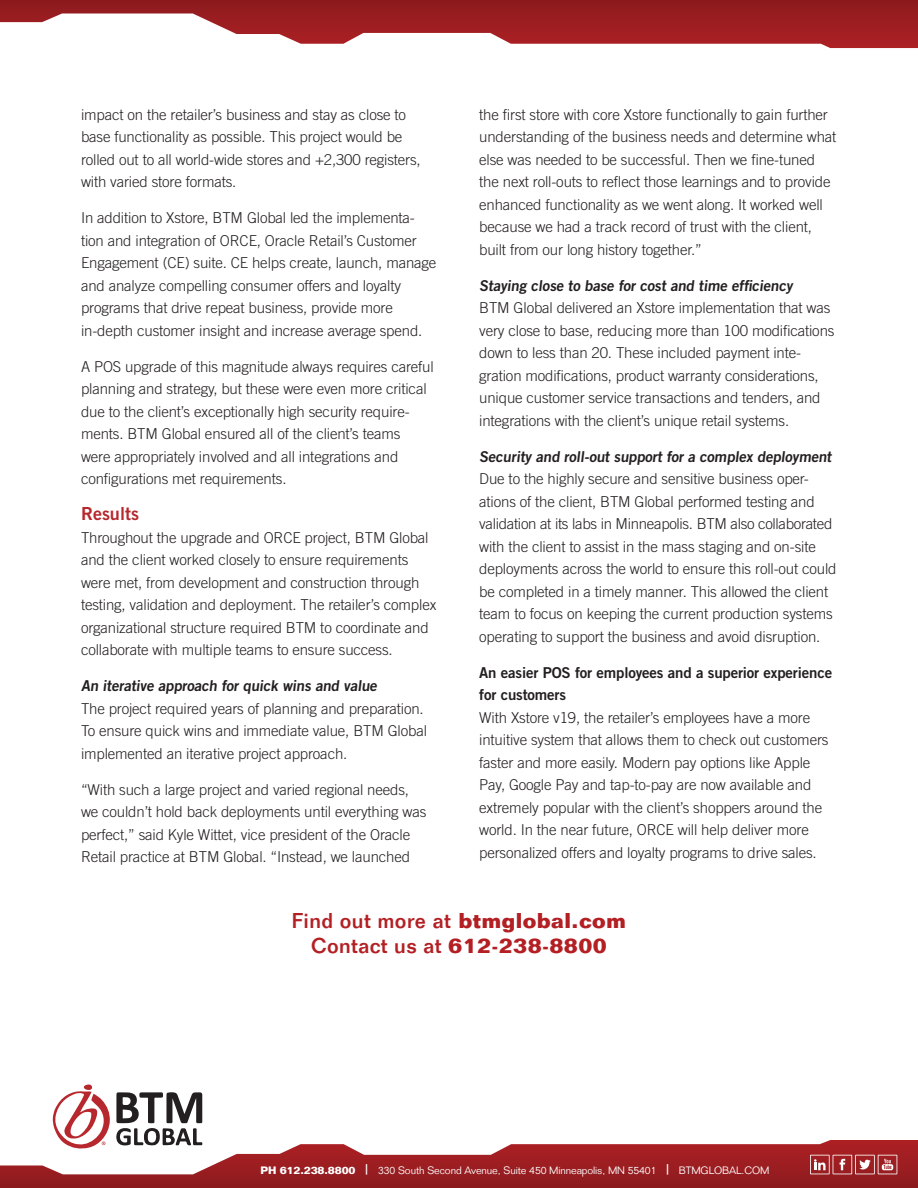
<style>
.page{position:relative;width:918px;height:1188px;background:#fff}
.page>*{position:absolute;margin:0;border:0;box-sizing:border-box;transform-origin:0 0}
.t1{font:700 21px/25.2px "Folio";letter-spacing:.02em;color:#b31f23;text-align:center}
.t2{font:18px "Trade Gothic Bold Two";color:#b6282d}
.t3{font:300 15px/22.5px "Trade Gothic";letter-spacing:-.01em;color:#231f20}
.t4{font:300 10.5px "Folio";letter-spacing:-.01em;color:#fff}
.s1{font-family:"Trade Gothic Bold Two";font-weight:400}
.s2{font-weight:500}
.s3{font-weight:700}
</style>
<div class="page">
<div style="left:0;top:1140px;width:918px;height:48px;background:#901c1e"></div>
<svg style="left:0;top:1084px;width:897px;height:90px"></svg>
<img style="left:0;top:0;width:918px;height:48px">
<p class="t3" style="left:81px;top:103px;width:341px">impact on the retailer’s business and stay as close to base functionality as possible. This project would be rolled out to all world-wide stores and +2,300 registers, with varied store formats.</p>
<p class="t3" style="left:81px;top:207px;width:357px">In addition to Xstore, BTM Global led the implementa&shy;tion and integration of ORCE, Oracle Retail’s Customer Engagement (CE) suite. CE helps create, launch, manage and analyze compelling consumer offers and loyalty programs that drive repeat business, provide more in-depth customer insight and increase average spend.</p>
<p class="t3" style="left:81px;top:355px;width:354px">A POS upgrade of this magnitude always requires careful planning and strategy, but these were even more critical due to the client’s exceptionally high security require&shy;ments. BTM Global ensured all of the client’s teams were appropriately involved and all integrations and configurations met requirements.</p>
<p class="t2" style="left:81px;top:503px;width:59px">Results</p>
<p class="t3" style="left:81px;top:526px;width:357px">Throughout the upgrade and ORCE project, BTM Global and the client worked closely to ensure requirements were met, from development and construction through testing, validation and deployment. The retailer’s complex organizational structure required BTM to coordinate and collaborate with multiple teams to ensure success.</p>
<p class="t3" style="left:81px;top:675px;width:348px"><span class="s1">An iterative approach for quick wins and value<br></span>The project required years of planning and preparation.<br>To ensure quick wins and immediate value, BTM Global implemented an iterative project approach.</p>
<p class="t3" style="left:81px;top:778px;width:347px">“With such a large project and varied regional needs, we couldn’t hold back deployments until everything was perfect,” said Kyle Wittet, vice president of the Oracle Retail practice at BTM Global. “Instead, we launched</p>
<p class="t3" style="left:479px;top:103px;width:359px">the first store with core Xstore functionally to gain further understanding of the business needs and determine what else was needed to be successful. Then we fine-tuned the next roll-outs to reflect those learnings and to provide enhanced functionality as we went along. It worked well because we had a track record of trust with the client, built from our long history together.”</p>
<p class="t3" style="left:479px;top:274px;width:357px"><span class="s1">Staying close to base for cost and time efficiency<br></span>BTM Global delivered an Xstore implementation that was very close to base, reducing more than 100 modifications down to less than 20. These included payment inte&shy;gration modifications, product warranty considerations, unique customer service transactions and tenders, and integrations with the client’s unique retail systems.</p>
<p class="t3" style="left:479px;top:445px;width:359px"><span class="s1">Security and roll-out support for a complex deployment </span>Due to the highly secure and sensitive business oper&shy;ations of the client, BTM Global performed testing and validation at its labs in Minneapolis. BTM also collaborated with the client to assist in the mass staging and on-site deployments across the world to ensure this roll-out could be completed in a timely manner. This allowed the client team to focus on keeping the current production systems operating to support the business and avoid disruption.</p>
<p class="t3" style="left:479px;top:661px;width:354px"><span class="s1">An easier POS for employees and a superior experience for customers<br></span>With Xstore v19, the retailer’s employees have a more intuitive system that allows them to check out customers faster and more easily. Modern pay options like Apple Pay, Google Pay and tap-to-pay are now available and extremely popular with the client’s shoppers around the world. In the near future, ORCE will help deliver more personalized offers and loyalty programs to drive sales.</p>
<p class="t1" style="left:292px;top:908px;width:336px"><span class="s2">Find out more at</span> btmglobal.com<br><span class="s2">Contact us at</span> 612-238-8800</p>
<p class="t4" style="left:260px;top:1164px;width:511px"><span class="s3">PH 612.238.8800 </span><sup>|</sup> 330 South Second Avenue, Suite 450 Minneapolis, MN 55401 <sup>|</sup> BTMGLOBAL.COM</p>
</div>
